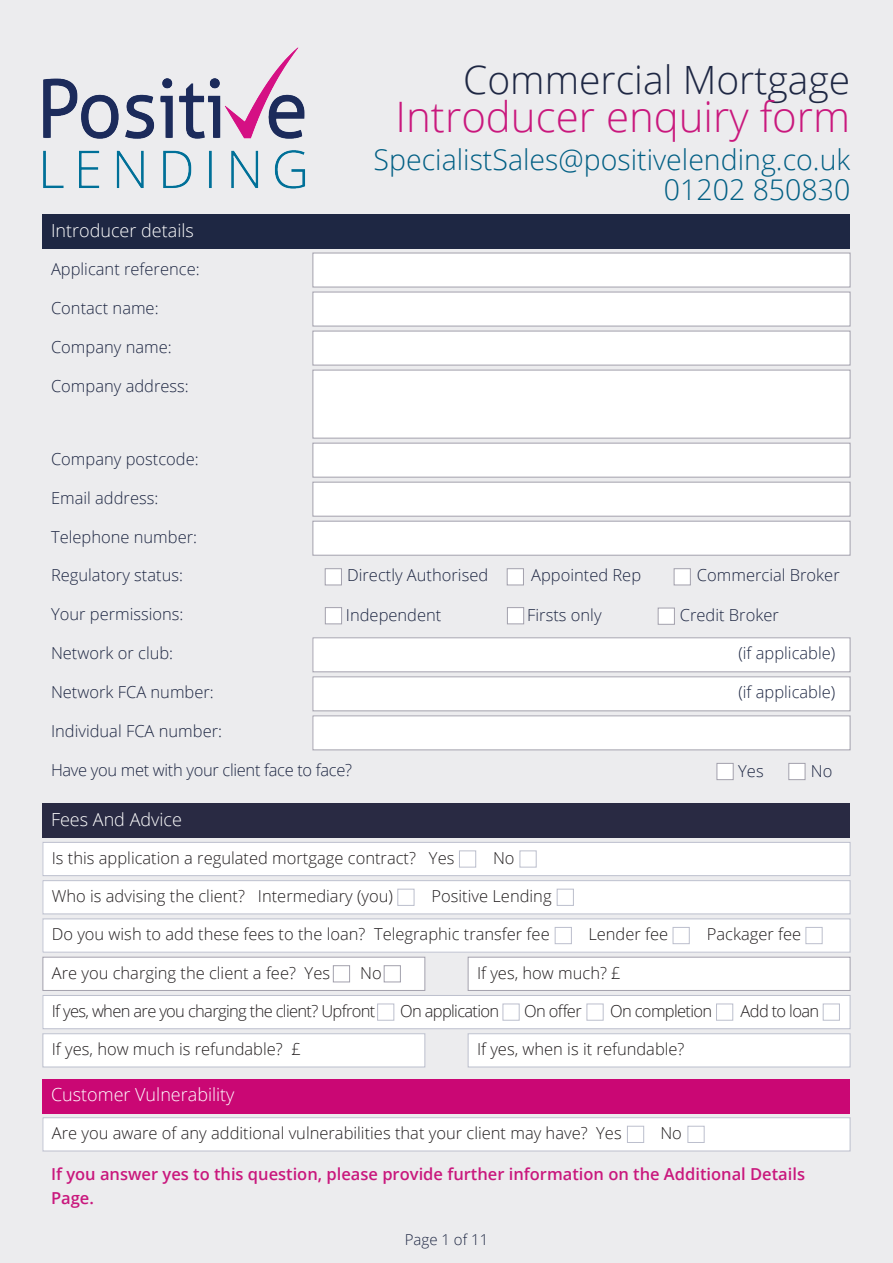
<style>
.page{position:relative;width:893px;height:1263px;background:#ececee}
.page>*{position:absolute;margin:0;border:0;box-sizing:border-box;transform-origin:0 0}
.t1{font:300 42px "Open Sans";color:#c9187d}
.t2{font:300 39px "Open Sans";color:#1e2743}
.t3{font:300 28.5px "Open Sans";color:#015f84}
.t4{font:300 18px "Open Sans";color:#fff}
.t5{font:300 16.5px "Open Sans";color:#231f20}
.t6{font:300 16.5px "Open Sans";color:#1e2743}
.t7{font:600 16.5px/24px "Open Sans";color:#c9187d}
.t8{font:300 16.5px "Open Sans";letter-spacing:-.04em;color:#231f20}
.t9{font:300 16.5px "Open Sans";letter-spacing:-.02em;color:#1e2743}
.t10{font:300 15px "Open Sans";color:#1e2743}
</style>
<div class="page">
<img style="left:43px;top:47px;width:263px;height:142px">
<div style="left:43px;top:215px;width:807px;height:34px;background:#1e2743"></div>
<div style="left:325px;top:568px;width:17px;height:17px;background:#fff;border:1px solid #a3a1ad"></div>
<div style="left:507px;top:568px;width:17px;height:17px;background:#fff;border:1px solid #a3a1ad"></div>
<div style="left:312px;top:253px;width:538px;height:34px;background:#fff;border:1px solid #a3a1ad"></div>
<div style="left:312px;top:292px;width:538px;height:34px;background:#fff;border:1px solid #a3a1ad"></div>
<div style="left:312px;top:331px;width:538px;height:34px;background:#fff;border:1px solid #a3a1ad"></div>
<div style="left:312px;top:370px;width:538px;height:68px;background:#fff;border:1px solid #a3a1ad"></div>
<div style="left:312px;top:443px;width:538px;height:34px;background:#fff;border:1px solid #a3a1ad"></div>
<div style="left:312px;top:521px;width:538px;height:35px;background:#fff;border:1px solid #a3a1ad"></div>
<div style="left:312px;top:482px;width:538px;height:34px;background:#fff;border:1px solid #a3a1ad"></div>
<div style="left:313px;top:638px;width:537px;height:34px;background:#fff"></div>
<div style="left:312px;top:637px;width:538px;height:35px;border:1px solid #a3a1ad"></div>
<div style="left:313px;top:677px;width:537px;height:34px;background:#fff"></div>
<div style="left:312px;top:676px;width:538px;height:35px;border:1px solid #a3a1ad"></div>
<div style="left:717px;top:763px;width:17px;height:17px;background:#fff;border:1px solid #a3a1ad"></div>
<div style="left:788px;top:763px;width:17px;height:17px;background:#fff;border:1px solid #a3a1ad"></div>
<div style="left:313px;top:716px;width:537px;height:34px;background:#fff"></div>
<div style="left:312px;top:715px;width:538px;height:35px;border:1px solid #a3a1ad"></div>
<div style="left:674px;top:568px;width:17px;height:17px;background:#fff;border:1px solid #a3a1ad"></div>
<div style="left:325px;top:607px;width:17px;height:17px;background:#fff;border:1px solid #a3a1ad"></div>
<div style="left:507px;top:607px;width:17px;height:17px;background:#fff;border:1px solid #a3a1ad"></div>
<div style="left:43px;top:804px;width:807px;height:34px;background:#292a43"></div>
<div style="left:43px;top:881px;width:807px;height:33px;background:#fff"></div>
<div style="left:43px;top:880px;width:807px;height:34px;border:1px solid #bcbfcd"></div>
<div style="left:397px;top:889px;width:17px;height:17px;background:#fff;border:1px solid #bcbfcd"></div>
<div style="left:557px;top:889px;width:17px;height:17px;background:#fff;border:1px solid #bcbfcd"></div>
<div style="left:43px;top:842px;width:807px;height:34px;background:#fff"></div>
<div style="left:43px;top:842px;width:807px;height:34px;border:1px solid #bcbfcd"></div>
<div style="left:459px;top:850px;width:17px;height:17px;background:#fff;border:1px solid #bcbfcd"></div>
<div style="left:520px;top:850px;width:17px;height:17px;background:#fff;border:1px solid #bcbfcd"></div>
<div style="left:43px;top:919px;width:807px;height:33px;background:#fff"></div>
<div style="left:43px;top:918px;width:807px;height:34px;border:1px solid #bcbfcd"></div>
<div style="left:555px;top:927px;width:17px;height:17px;background:#fff;border:1px solid #bcbfcd"></div>
<div style="left:673px;top:927px;width:17px;height:17px;background:#fff;border:1px solid #bcbfcd"></div>
<div style="left:805px;top:927px;width:17px;height:17px;background:#fff;border:1px solid #bcbfcd"></div>
<div style="left:43px;top:957px;width:382px;height:33px;background:#fff"></div>
<div style="left:43px;top:957px;width:382px;height:34px;border:1px solid #a3a1ad"></div>
<div style="left:468px;top:957px;width:382px;height:33px;background:#fff"></div>
<div style="left:468px;top:957px;width:382px;height:34px;border:1px solid #a3a1ad"></div>
<div style="left:333px;top:965px;width:17px;height:17px;background:#fff;border:1px solid #a3a1ad"></div>
<div style="left:384px;top:965px;width:17px;height:17px;background:#fff;border:1px solid #a3a1ad"></div>
<div style="left:43px;top:995px;width:807px;height:34px;background:#fff"></div>
<div style="left:43px;top:995px;width:807px;height:34px;border:1px solid #bcbfcd"></div>
<div style="left:377px;top:1003px;width:17px;height:17px;background:#fff;border:1px solid #bcbfcd"></div>
<div style="left:503px;top:1003px;width:17px;height:17px;background:#fff;border:1px solid #bcbfcd"></div>
<div style="left:586px;top:1003px;width:18px;height:17px;background:#fff;border:1px solid #bcbfcd"></div>
<div style="left:716px;top:1003px;width:17px;height:17px;background:#fff;border:1px solid #bcbfcd"></div>
<div style="left:823px;top:1003px;width:17px;height:17px;background:#fff;border:1px solid #bcbfcd"></div>
<div style="left:468px;top:1034px;width:382px;height:33px;background:#fff"></div>
<div style="left:468px;top:1033px;width:382px;height:34px;border:1px solid #bcbfcd"></div>
<div style="left:43px;top:1034px;width:382px;height:33px;background:#fff"></div>
<div style="left:43px;top:1033px;width:382px;height:34px;border:1px solid #bcbfcd"></div>
<div style="left:43px;top:1079px;width:807px;height:34px;background:#ca0774"></div>
<div style="left:43px;top:1118px;width:807px;height:33px;background:#fff"></div>
<div style="left:43px;top:1117px;width:807px;height:34px;border:1px solid #bcbfcd"></div>
<div style="left:627px;top:1126px;width:17px;height:17px;background:#fff;border:1px solid #bcbfcd"></div>
<div style="left:687px;top:1126px;width:17px;height:17px;background:#fff;border:1px solid #bcbfcd"></div>
<div style="left:658px;top:608px;width:17px;height:17px;background:#fff;border:1px solid #a3a1ad"></div>
<p class="t4" style="left:51px;top:218px;width:144px">Introducer details</p>
<p class="t6" style="left:51px;top:257px;width:150px">Applicant reference:</p>
<p class="t6" style="left:51px;top:296px;width:109px">Contact name:</p>
<p class="t6" style="left:51px;top:335px;width:122px">Company name:</p>
<p class="t6" style="left:51px;top:374px;width:139px">Company address:</p>
<p class="t6" style="left:51px;top:447px;width:149px">Company postcode:</p>
<p class="t6" style="left:51px;top:486px;width:109px">Email address:</p>
<p class="t6" style="left:51px;top:525px;width:148px">Telephone number:</p>
<p class="t2" style="left:463px;top:53px;width:389px">Commercial Mortgage</p>
<p class="t1" style="left:396px;top:88px;width:456px">Introducer enquiry form</p>
<p class="t3" style="left:374px;top:140px;width:478px">SpecialistSales@positivelending.co.uk</p>
<p class="t3" style="left:664px;top:170px;width:188px">01202 850830</p>
<p class="t6" style="left:51px;top:564px;width:134px">Regulatory status:</p>
<p class="t6" style="left:347px;top:564px;width:143px">Directly Authorised</p>
<p class="t6" style="left:531px;top:564px;width:112px">Appointed Rep</p>
<p class="t6" style="left:697px;top:564px;width:144px">Commercial Broker</p>
<p class="t6" style="left:51px;top:603px;width:134px">Your permissions:</p>
<p class="t6" style="left:346px;top:603px;width:97px">Independent</p>
<p class="t6" style="left:527px;top:603px;width:76px">Firsts only</p>
<p class="t6" style="left:680px;top:603px;width:100px">Credit Broker</p>
<p class="t6" style="left:51px;top:642px;width:124px">Network or club:</p>
<p class="t6" style="left:738px;top:642px;width:98px">(if applicable)</p>
<p class="t6" style="left:51px;top:681px;width:164px">Network FCA number:</p>
<p class="t6" style="left:738px;top:681px;width:98px">(if applicable)</p>
<p class="t6" style="left:51px;top:720px;width:173px">Individual FCA number:</p>
<p class="t9" style="left:51px;top:759px;width:303px">Have you met with your client face to face?</p>
<p class="t6" style="left:738px;top:759px;width:27px">Yes</p>
<p class="t6" style="left:811px;top:759px;width:23px">No</p>
<p class="t4" style="left:51px;top:807px;width:132px">Fees And Advice</p>
<p class="t5" style="left:52px;top:846px;width:404px">Is this application a regulated mortgage contract? Yes</p>
<p class="t5" style="left:493px;top:846px;width:23px">No</p>
<p class="t5" style="left:52px;top:885px;width:343px">Who is advising the client? Intermediary (you)</p>
<p class="t5" style="left:432px;top:885px;width:122px">Positive Lending</p>
<p class="t5" style="left:52px;top:923px;width:499px">Do you wish to add these fees to the loan? Telegraphic transfer fee</p>
<p class="t5" style="left:588px;top:923px;width:81px">Lender fee</p>
<p class="t5" style="left:707px;top:923px;width:96px">Packager fee</p>
<p class="t5" style="left:52px;top:961px;width:280px">Are you charging the client a fee? Yes</p>
<p class="t5" style="left:360px;top:961px;width:23px">No</p>
<p class="t5" style="left:477px;top:961px;width:145px">If yes, how much? £</p>
<p class="t8" style="left:52px;top:1000px;width:325px">If yes, when are you charging the client? Upfront</p>
<p class="t8" style="left:400px;top:1000px;width:101px">On application</p>
<p class="t5" style="left:524px;top:1000px;width:59px">On offer</p>
<p class="t8" style="left:610px;top:1000px;width:104px">On completion</p>
<p class="t8" style="left:741px;top:1000px;width:80px">Add to loan</p>
<p class="t5" style="left:52px;top:1038px;width:251px">If yes, how much is refundable? £</p>
<p class="t5" style="left:477px;top:1038px;width:209px">If yes, when is it refundable?</p>
<p class="t4" style="left:51px;top:1082px;width:185px">Customer Vulnerability</p>
<p class="t5" style="left:52px;top:1122px;width:571px">Are you aware of any additional vulnerabilities that your client may have? Yes</p>
<p class="t5" style="left:660px;top:1122px;width:23px">No</p>
<p class="t7" style="left:51px;top:1161px;width:755px">If you answer yes to this question, please provide further information on the Additional Details<br>Page.</p>
<p class="t10" style="left:405px;top:1229px;width:85px">Page 1 of 11</p>
</div>
